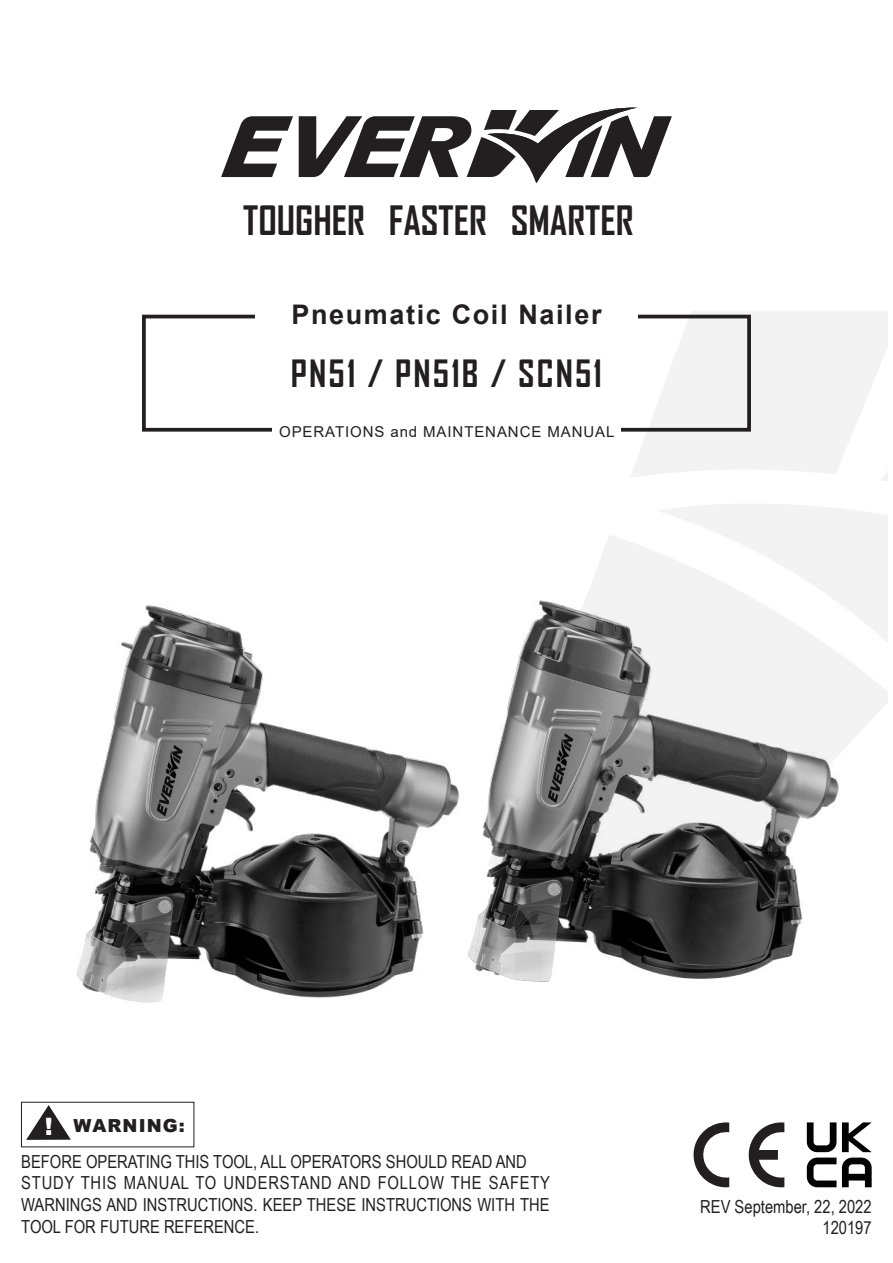
<style>
.page{position:relative;width:893px;height:1263px;background:#fff}
.page>*{position:absolute;margin:0;border:0;box-sizing:border-box;transform-origin:0 0}
.t1{font:700 38.7px "Agency FB";color:#231f20}
.t2{font:700 36px "Agency FB";letter-spacing:.06em;color:#231f20}
.t3{font:700 27px "Arial";letter-spacing:.06em;color:#231f20}
.t4{font:18px/21.6px "Arial Narrow";color:#231f20}
.t5{font:900 18px "Arial";letter-spacing:.06em;color:#231f20}
.t6{font:15px "Arial";letter-spacing:.06em;color:#231f20}
.s1{font-size:24px;color:#fff}
</style>
<div class="page">
<div style="left:142px;top:315px;width:609px;height:117px;border:4px solid #231f20"></div>
<div style="left:255px;top:298px;width:383px;height:33px;background:#fff"></div>
<div style="left:272px;top:415px;width:349px;height:33px;background:#fff"></div>
<svg style="left:26px;top:1105px;width:45px;height:35px"></svg>
<div style="left:21px;top:1102px;width:173px;height:45px;border:1px solid #231f20"></div>
<svg style="left:221px;top:116px;width:72px;height:61px"></svg>
<svg style="left:299px;top:107px;width:373px;height:76px"></svg>
<svg style="left:807px;top:1122px;width:29px;height:65px"></svg>
<svg style="left:842px;top:1122px;width:30px;height:65px"></svg>
<svg style="left:748px;top:1122px;width:36px;height:65px"></svg>
<svg style="left:694px;top:1122px;width:35px;height:65px"></svg>
<img style="left:77px;top:601px;width:359px;height:403px">
<img style="left:436px;top:567px;width:428px;height:415px">
<h1 class="t1" style="left:243px;top:196px;width:392px">TOUGHER FASTER SMARTER</h1>
<h3 class="t3" style="left:291px;top:296px;width:311px">Pneumatic Coil Nailer</h3>
<h2 class="t2" style="left:291px;top:351px;width:313px">PN51 / PN51B / SCN51</h2>
<p class="t6" style="left:279px;top:421px;width:337px">OPERATIONS and MAINTENANCE MANUAL</p>
<p class="t5" style="left:45px;top:1113px;width:142px"><span class="s1">!</span> WARNING:</p>
<p class="t4" style="left:21px;top:1150px;width:530px">BEFORE OPERATING THIS TOOL, ALL OPERATORS SHOULD READ AND STUDY THIS MANUAL TO UNDERSTAND AND FOLLOW THE SAFETY WARNINGS AND INSTRUCTIONS. KEEP THESE INSTRUCTIONS WITH THE TOOL FOR FUTURE REFERENCE.</p>
<p class="t4" style="left:700px;top:1195px;width:173px;text-align:right">REV September, 22, 2022<br>120197</p>
</div>
